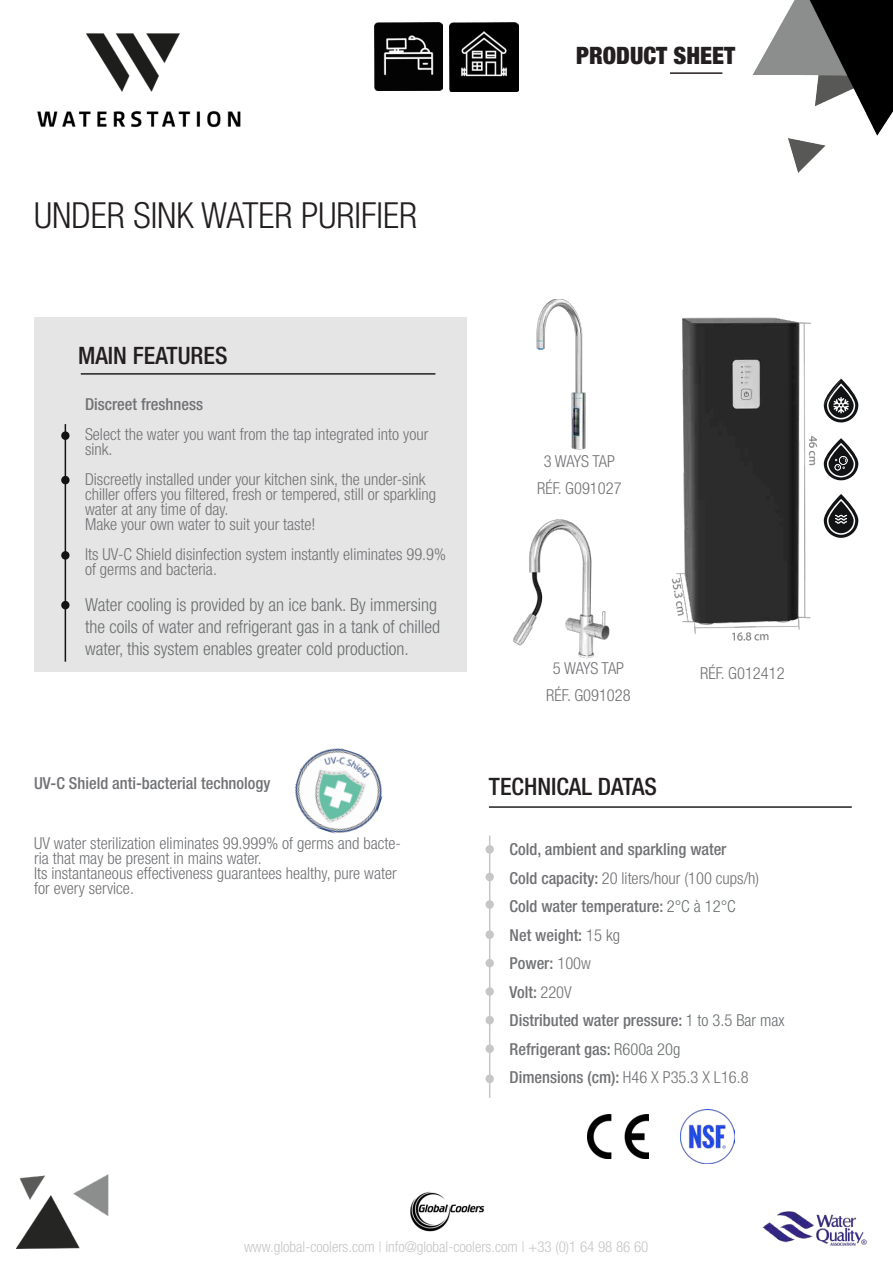
<style>
.page{position:relative;width:893px;height:1263px;background:#fff}
.page>*{position:absolute;margin:0;border:0;box-sizing:border-box;transform-origin:0 0}
.t1{font:300 condensed 36px "Helvetica Neue LT Std";color:#231f20}
.t2{font:500 condensed 24px "Helvetica Neue LT Std";color:#231f20}
.t3{font:900 condensed 24px "Helvetica Neue LT Std";color:#231f20}
.t4{font:300 condensed 18px/21.6px "Helvetica Neue LT Std";color:#6a6e6f}
.t5{font:300 condensed 16.5px/15px "Helvetica Neue LT Std";color:#717275}
.t6{font:500 condensed 16.5px "Helvetica Neue LT Std";color:#717275}
.t7{font:300 condensed 15px "Helvetica Neue LT Std";color:#c7c6c6}
.s1{font-weight:500}
.s2{font-weight:300;color:#6a6e6f}
.s3{font-weight:300}
</style>
<div class="page">
<div style="left:34px;top:318px;width:432px;height:354px;background:#e6e5e5"></div>
<hr style="left:489px;top:836px;width:1px;height:262px;background:#c7c6c6">
<div style="left:486px;top:846px;width:7px;height:7px;background:#c7c6c6;border-radius:50%"></div>
<div style="left:486px;top:845px;width:8px;height:9px;border:2px solid #c7c6c6;border-radius:50%"></div>
<div style="left:486px;top:901px;width:7px;height:7px;background:#c7c6c6;border-radius:50%"></div>
<div style="left:486px;top:900px;width:8px;height:9px;border:2px solid #c7c6c6;border-radius:50%"></div>
<div style="left:486px;top:931px;width:7px;height:7px;background:#c7c6c6;border-radius:50%"></div>
<div style="left:486px;top:930px;width:8px;height:9px;border:2px solid #c7c6c6;border-radius:50%"></div>
<div style="left:486px;top:959px;width:7px;height:7px;background:#c7c6c6;border-radius:50%"></div>
<div style="left:486px;top:959px;width:8px;height:8px;border:2px solid #c7c6c6;border-radius:50%"></div>
<hr style="left:670px;top:72px;width:52px;height:2px;background:#231f20">
<div style="left:486px;top:873px;width:7px;height:7px;background:#c7c6c6;border-radius:50%"></div>
<div style="left:486px;top:873px;width:8px;height:8px;border:2px solid #c7c6c6;border-radius:50%"></div>
<img style="left:16px;top:1174px;width:93px;height:75px">
<img style="left:762px;top:1211px;width:105px;height:35px">
<hr style="left:81px;top:373px;width:354px;height:2px;background:#231f20">
<hr style="left:489px;top:806px;width:363px;height:2px;background:#231f20">
<div style="left:486px;top:988px;width:7px;height:7px;background:#c7c6c6;border-radius:50%"></div>
<div style="left:486px;top:987px;width:8px;height:9px;border:2px solid #c7c6c6;border-radius:50%"></div>
<div style="left:486px;top:1017px;width:7px;height:7px;background:#c7c6c6;border-radius:50%"></div>
<div style="left:486px;top:1016px;width:8px;height:8px;border:2px solid #c7c6c6;border-radius:50%"></div>
<div style="left:486px;top:1045px;width:7px;height:7px;background:#c7c6c6;border-radius:50%"></div>
<div style="left:486px;top:1044px;width:8px;height:9px;border:2px solid #c7c6c6;border-radius:50%"></div>
<div style="left:486px;top:1075px;width:7px;height:7px;background:#c7c6c6;border-radius:50%"></div>
<div style="left:486px;top:1074px;width:8px;height:9px;border:2px solid #c7c6c6;border-radius:50%"></div>
<img style="left:671px;top:317px;width:146px;height:324px">
<svg style="left:824px;top:379px;width:34px;height:43px"></svg>
<svg style="left:824px;top:438px;width:34px;height:42px"></svg>
<svg style="left:824px;top:494px;width:34px;height:44px"></svg>
<hr style="left:65px;top:424px;width:1px;height:238px;background:#111314">
<div style="left:62px;top:432px;width:7px;height:7px;background:#111314;border-radius:50%"></div>
<div style="left:61px;top:431px;width:9px;height:9px;border:2px solid #111314;border-radius:50%"></div>
<div style="left:62px;top:552px;width:7px;height:7px;background:#111314;border-radius:50%"></div>
<div style="left:61px;top:551px;width:9px;height:9px;border:2px solid #111314;border-radius:50%"></div>
<div style="left:62px;top:477px;width:7px;height:7px;background:#111314;border-radius:50%"></div>
<div style="left:61px;top:476px;width:9px;height:8px;border:2px solid #111314;border-radius:50%"></div>
<img style="left:536px;top:299px;width:50px;height:151px">
<img style="left:512px;top:519px;width:98px;height:140px">
<div style="left:62px;top:602px;width:7px;height:7px;background:#111314;border-radius:50%"></div>
<div style="left:61px;top:601px;width:9px;height:8px;border:2px solid #111314;border-radius:50%"></div>
<img style="left:752px;top:0;width:141px;height:173px">
<img style="left:449px;top:23px;width:70px;height:69px">
<img style="left:374px;top:22px;width:69px;height:69px">
<img style="left:587px;top:1115px;width:61px;height:43px">
<img style="left:680px;top:1109px;width:54px;height:55px">
<img style="left:410px;top:1191px;width:75px;height:41px">
<img style="left:37px;top:33px;width:204px;height:95px">
<img style="left:294px;top:748px;width:89px;height:86px">
<p class="t3" style="left:576px;top:40px;width:161px">PRODUCT SHEET</p>
<p class="t1" style="left:34px;top:195px;width:384px">UNDER SINK WATER PURIFIER</p>
<p class="t2" style="left:78px;top:341px;width:151px">MAIN FEATURES</p>
<p class="t6" style="left:85px;top:394px;width:120px">Discreet freshness</p>
<p class="t5" style="left:85px;top:426px;width:345px">Select the water you want from the tap integrated into your sink.</p>
<p class="t5" style="left:85px;top:471px;width:353px">Discreetly installed under your kitchen sink, the under-sink chiller offers you filtered, fresh or tempered, still or sparkling water at any time of day.<br>Make your own water to suit your taste!</p>
<p class="t5" style="left:85px;top:546px;width:363px">Its UV-C Shield disinfection system instantly eliminates 99.9% of germs and bacteria.</p>
<p class="t4" style="left:85px;top:594px;width:356px">Water cooling is provided by an ice bank. By immersing the coils of water and refrigerant gas in a tank of chilled water, this system enables greater cold production.</p>
<p class="t6" style="left:34px;top:773px;width:238px">UV-C Shield anti-bacterial technology</p>
<p class="t5" style="left:34px;top:836px;width:368px">UV water sterilization eliminates 99.999% of germs and bacte&shy;ria that may be present in mains water.<br>Its instantaneous effectiveness guarantees healthy, pure water for every service.</p>
<p class="t5" style="left:544px;top:453px;width:73px">3 WAYS TAP</p>
<p class="t5" style="left:537px;top:480px;width:86px">RÉF. G091027</p>
<p class="t5" style="left:553px;top:660px;width:73px">5 WAYS TAP</p>
<p class="t5" style="left:546px;top:688px;width:86px">RÉF. G091028</p>
<p class="t2" style="left:489px;top:772px;width:170px">TECHNICAL DATAS</p>
<p class="t5" style="left:700px;top:665px;width:86px">RÉF. G012412</p>
<p class="t6" style="left:510px;top:839px;width:218px">Cold, ambient and sparkling water</p>
<p class="t5" style="left:510px;top:870px;width:251px"><span class="s1">Cold capacity:</span> 20 liters/hour (100 cups/h)</p>
<p class="t6" style="left:510px;top:896px;width:228px">Cold water temperature: <span class="s2">2°C à 12°C</span></p>
<p class="t6" style="left:510px;top:925px;width:112px">Net weight: <span class="s3">15 kg</span></p>
<p class="t6" style="left:510px;top:953px;width:83px">Power: <span class="s3">100w</span></p>
<p class="t6" style="left:510px;top:982px;width:64px">Volt: <span class="s3">220V</span></p>
<p class="t6" style="left:510px;top:1010px;width:277px">Distributed water pressure: <span class="s2">1 to 3.5 Bar max</span></p>
<p class="t6" style="left:510px;top:1039px;width:172px">Refrigerant gas: <span class="s2">R600a 20g</span></p>
<p class="t6" style="left:510px;top:1067px;width:241px">Dimensions (cm): <span class="s3">H46 X P35.3 X L16.8</span></p>
<p class="t7" style="left:244px;top:1238px;width:406px">www.global-coolers.com | info@global-coolers.com | +33 (0)1 64 98 86 60</p>
</div>
